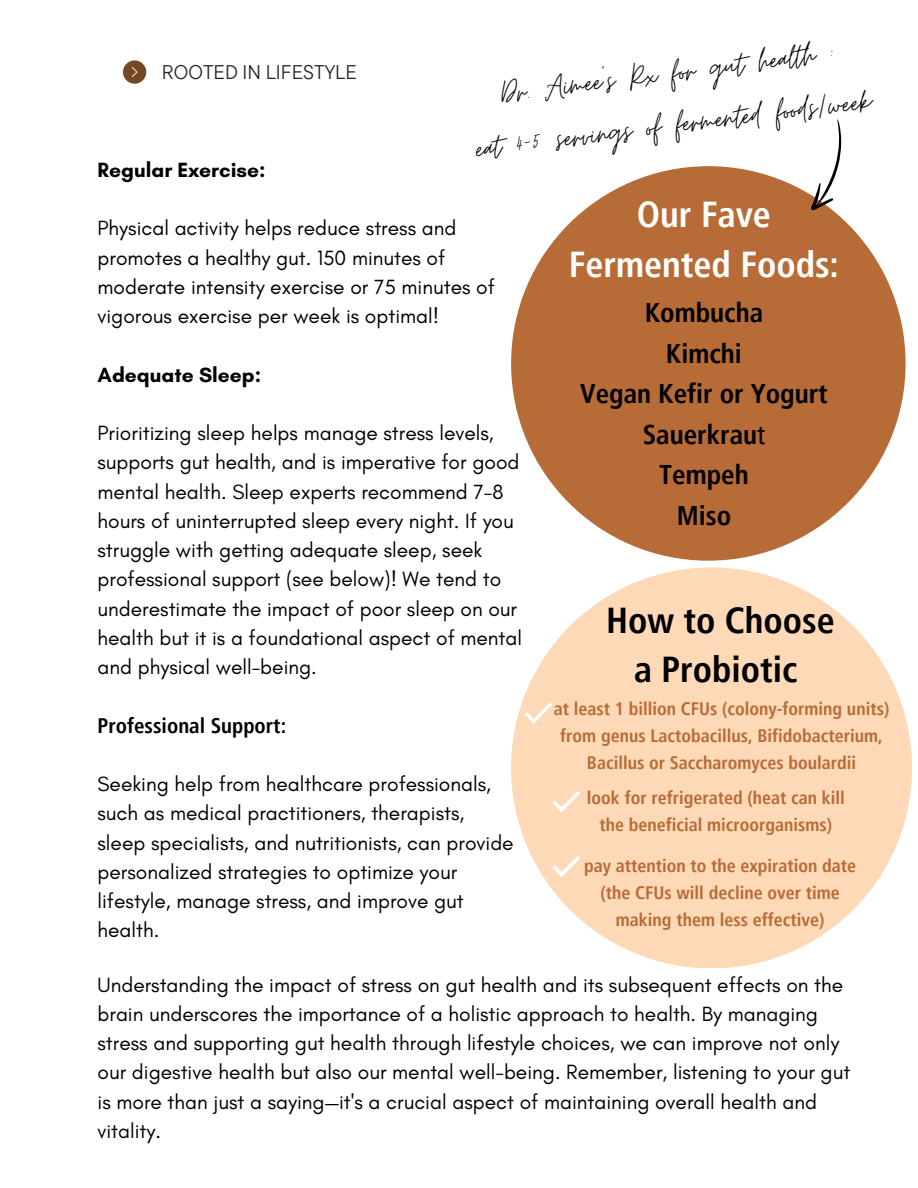
<style>
.page{position:relative;width:918px;height:1188px;background:#fff}
.page>*{position:absolute;margin:0;border:0;box-sizing:border-box;transform-origin:0 0}
.t1{font:37.2px/51.8px "Moon Time";color:#000;text-align:center}
.t2{font:700 condensed 36px/49.5px "Frutiger LT Pro";color:#fffffe;text-align:center}
.t3{font:700 condensed 36px/49.5px "Frutiger LT Pro";color:#000;text-align:center}
.t4{font:700 condensed 27px/40.5px "Frutiger LT Pro";color:#000;text-align:center}
.t5{font:21px/29.2px "Glacial Indifference";color:#000}
.t6{font:700 21px "Glacial Indifference";color:#000}
.t7{font:700 condensed 21px "Frutiger LT Pro";color:#000}
.t8{font:19.8px "TT Commons Pro";color:#222}
.t9{font:700 condensed 18px/27px "Frutiger LT Pro";color:#b76b37;text-align:center}
.s1{font-weight:400}
</style>
<div class="page">
<svg style="left:123px;top:60px;width:23px;height:24px"></svg>
<div style="left:511px;top:166px;width:395px;height:395px;background:#b76b37;border-radius:50%"></div>
<div style="left:511px;top:567px;width:401px;height:401px;background:#fed9b7;border-radius:50%"></div>
<svg style="left:524px;top:702px;width:28px;height:22px"></svg>
<svg style="left:552px;top:791px;width:28px;height:21px"></svg>
<svg style="left:552px;top:856px;width:28px;height:21px"></svg>
<svg style="left:778px;top:119px;width:64px;height:95px"></svg>
<h6 class="t8" style="left:162px;top:60px;width:196px">ROOTED IN LIFESTYLE</h6>
<h1 class="t1" style="left:467px;top:73px;width:400px;rotate:-7deg">Dr. Aimee’s Rx for gut health :<br>eat 4-5 servings of fermented foods/week</h1>
<h2 class="t6" style="left:98px;top:157px;width:170px">Regular Exercise:</h2>
<h4 class="t5" style="left:98px;top:213px;width:399px">Physical activity helps reduce stress and promotes a healthy gut. 150 minutes of moderate intensity exercise or 75 minutes of vigorous exercise per week is optimal!</h4>
<p class="t6" style="left:98px;top:362px;width:165px">Adequate Sleep:</p>
<p class="t5" style="left:98px;top:418px;width:426px">Prioritizing sleep helps manage stress levels, supports gut health, and is imperative for good mental health. Sleep experts recommend 7-8 hours of uninterrupted sleep every night. If you struggle with getting adequate sleep, seek professional support (see below)! We tend to underestimate the impact of poor sleep on our health but it is a foundational aspect of mental and physical well-being.</p>
<h5 class="t7" style="left:98px;top:712px;width:190px">Professional Support:</h5>
<h6 class="t5" style="left:98px;top:769px;width:418px">Seeking help from healthcare professionals, such as medical practitioners, therapists, sleep specialists, and nutritionists, can provide personalized strategies to optimize your lifestyle, manage stress, and improve gut health.</h6>
<p class="t2" style="left:569px;top:190px;width:272px">Our Fave<br>Fermented Foods:</p>
<h5 class="t4" style="left:580px;top:293px;width:249px">Kombucha<br>Kimchi<br>Vegan Kefir or Yogurt<br>Sauerkrau<span class="s1">t<br></span>Tempeh<br>Miso</h5>
<h3 class="t3" style="left:606px;top:595px;width:230px">How to Choose a Probiotic</h3>
<p class="t9" style="left:554px;top:695px;width:337px">at least 1 billion CFUs (colony-forming units) from genus Lactobacillus, Bifidobacterium,<br>Bacillus or Saccharomyces boulardii</p>
<h6 class="t9" style="left:587px;top:784px;width:259px">look for refrigerated (heat can kill the beneficial microorganisms)</h6>
<h5 class="t9" style="left:584px;top:852px;width:274px">pay attention to the expiration date (the CFUs will decline over time making them less effective)</h5>
<h1 class="t5" style="left:98px;top:970px;width:754px">Understanding the impact of stress on gut health and its subsequent effects on the brain underscores the importance of a holistic approach to health. By managing stress and supporting gut health through lifestyle choices, we can improve not only our digestive health but also our mental well-being. Remember, listening to your gut is more than just a saying—it's a crucial aspect of maintaining overall health and vitality.</h1>
</div>
